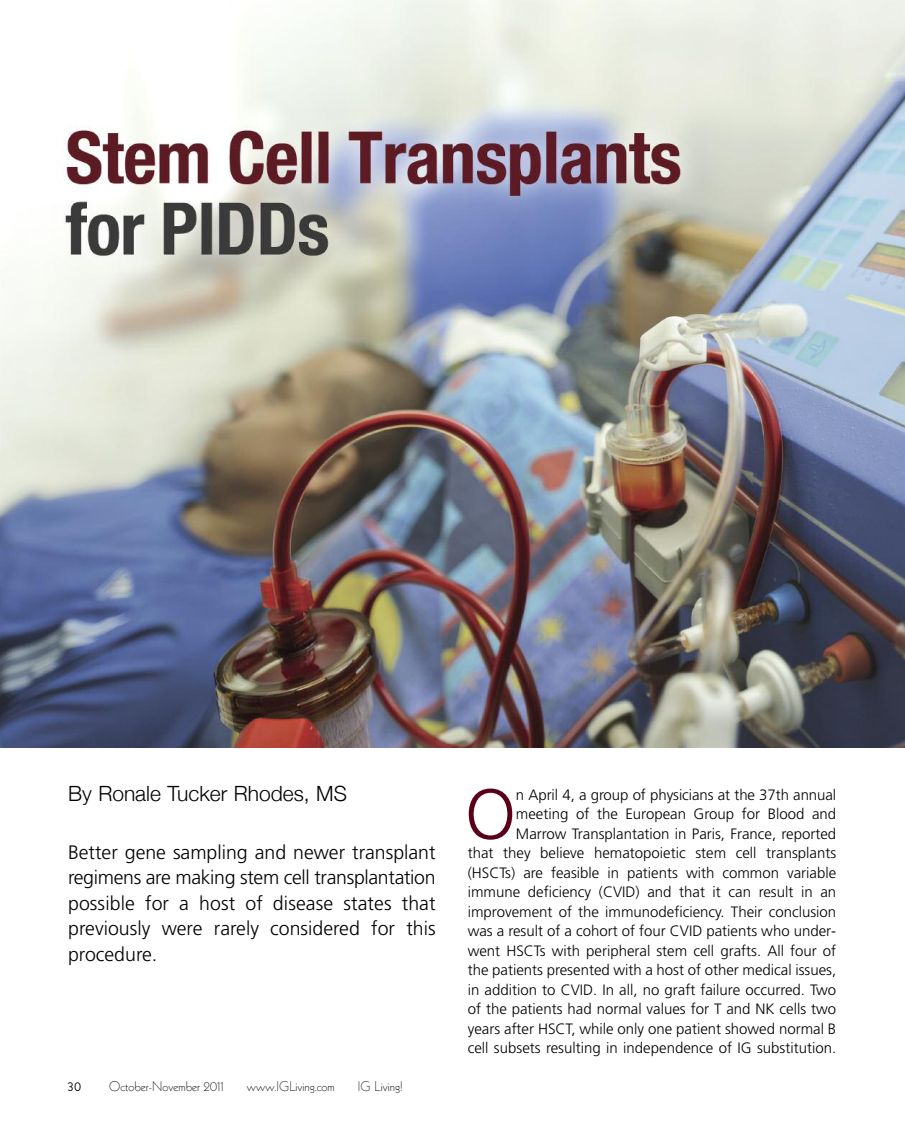
<style>
.page{position:relative;width:905px;height:1134px;background:#fff}
.page>*{position:absolute;margin:0;border:0;box-sizing:border-box;transform-origin:0 0}
.t1{font:300 70.8px "Frutiger";color:#5a001a}
.t2{font:300 21px "Helvetica Neue";color:#000}
.t3{font:300 19.5px/25.5px "Frutiger";color:#000;text-align:justify}
.t4{font:300 15px/19.5px "Frutiger";color:#000;text-align:right}
.t5{font:300 13.5px "Kabel";color:#000}
.t6{font:13.5px "Kabel";color:#000}
</style>
<div class="page">
<img style="left:0;top:0;width:904px;height:747px">
<h2 class="t2" style="left:68px;top:781px;width:280px">By Ronale Tucker Rhodes, MS</h2>
<h3 class="t3" style="left:68px;top:841px;width:369px">Better gene sampling and newer transplant regimens are making stem cell transplantation possible for a host of disease states that previously were rarely considered for this procedure.</h3>
<p class="t6" style="left:68px;top:1081px;width:15px">30</p>
<p class="t5" style="left:109px;top:1081px;width:116px">October-November 2011</p>
<p class="t5" style="left:247px;top:1081px;width:89px">www.IGLiving.com</p>
<p class="t5" style="left:358px;top:1081px;width:46px">IG Living!</p>
<p class="t4" style="left:468px;top:786px;width:370px">n April 4, a group of physicians at the 37th annual meeting of the European Group for Blood and Marrow Transplantation in Paris, France, reported<br>that they believe hematopoietic stem cell transplants (HSCTs) are feasible in patients with common variable immune deficiency (CVID) and that it can result in an improvement of the immunodeficiency. Their conclusion was a result of a cohort of four CVID patients who under&shy;went HSCTs with peripheral stem cell grafts. All four of the patients presented with a host of other medical issues, in addition to CVID. In all, no graft failure occurred. Two of the patients had normal values for T and NK cells two years after HSCT, while only one patient showed normal B cell subsets resulting in independence of IG substitution.</p>
<h1 class="t1" style="left:465px;top:786px;width:53px">O</h1>
</div>
